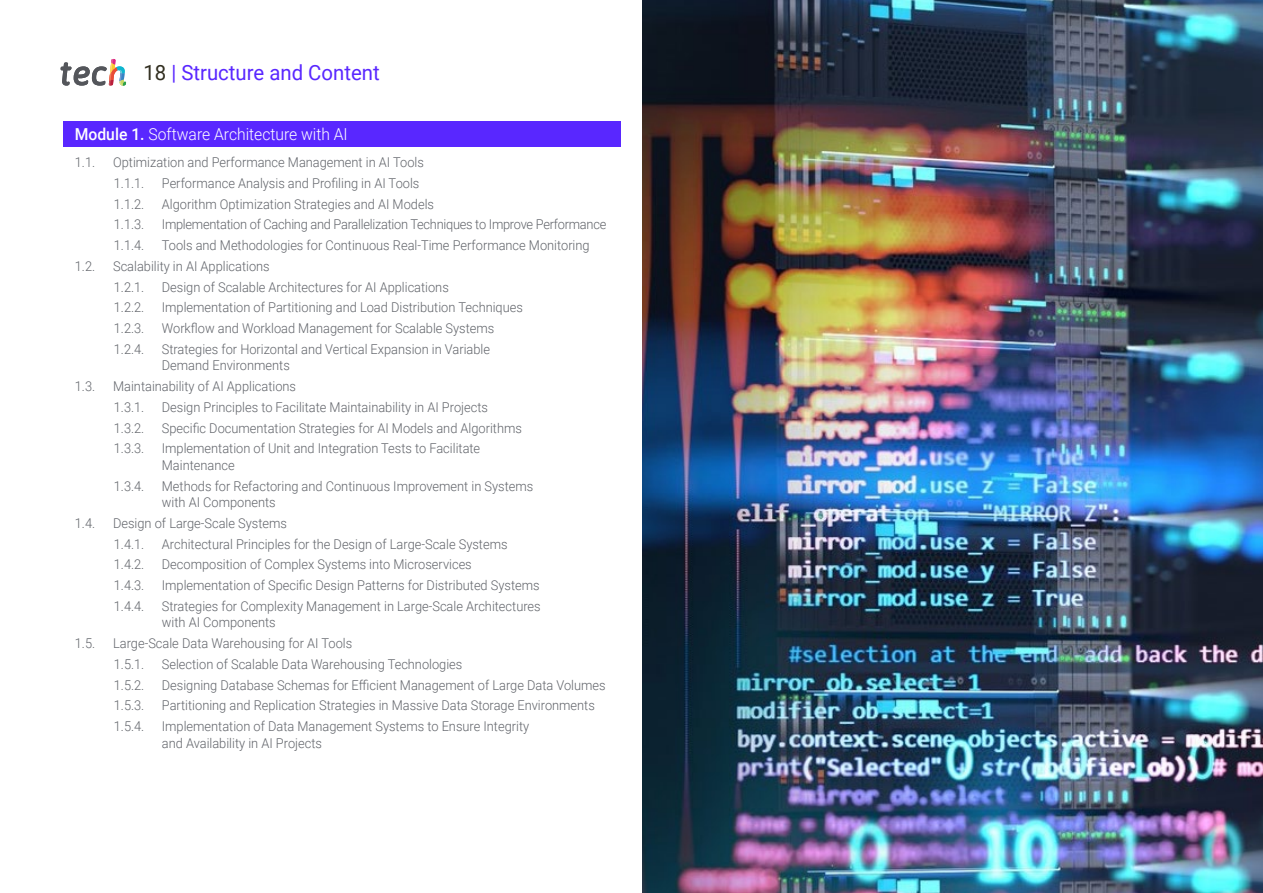
<style>
.page{position:relative;width:1263px;height:893px;background:#fff}
.page>*{position:absolute;margin:0;border:0;box-sizing:border-box;transform-origin:0 0}
.t1{font:21px "Roboto";color:#5927ff}
.t2{font:300 16.5px "Roboto";color:#fff;scale:.95 1}
.t3{font:300 13.5px/20.7px "Roboto";color:#61646a;scale:.95 1}
.t4{font:300 13.5px "Roboto";letter-spacing:-.02em;color:#61646a;scale:.95 1}
.s1{color:#312e20}
.s2{font-weight:500}
</style>
<div class="page">
<img style="left:642px;top:0;width:621px;height:893px">
<div style="left:64px;top:121px;width:557px;height:25px;background:#5927ff"></div>
<svg style="left:61px;top:59px;width:65px;height:27px"></svg>
<h1 class="t1" style="left:144px;top:57px;width:238px"><span class="s1">18</span> | Structure and Content</h1>
<p class="t2" style="left:75px;top:123px;width:289px"><span class="s2">Module 1.</span> Software Architecture with AI</p>
<p class="t3" style="left:75px;top:151px;width:23px">1.1.</p>
<p class="t3" style="left:113px;top:151px;width:329px">Optimization and Performance Management in AI Tools<br>1.1.1.</p>
<p class="t3" style="left:162px;top:172px;width:273px">Performance Analysis and Profiling in AI Tools</p>
<p class="t3" style="left:114px;top:193px;width:34px">1.1.2.</p>
<p class="t3" style="left:162px;top:193px;width:288px">Algorithm Optimization Strategies and AI Models</p>
<p class="t3" style="left:114px;top:214px;width:34px">1.1.3.</p>
<p class="t4" style="left:162px;top:215px;width:469px">Implementation of Caching and Parallelization Techniques to Improve Performance</p>
<p class="t3" style="left:114px;top:234px;width:34px">1.1.4.</p>
<p class="t3" style="left:162px;top:234px;width:452px">Tools and Methodologies for Continuous Real-Time Performance Monitoring</p>
<p class="t3" style="left:75px;top:255px;width:23px">1.2.</p>
<p class="t3" style="left:113px;top:255px;width:166px">Scalability in AI Applications<br>1.2.1.</p>
<p class="t3" style="left:162px;top:276px;width:304px">Design of Scalable Architectures for AI Applications</p>
<p class="t3" style="left:114px;top:297px;width:34px">1.2.2.</p>
<p class="t3" style="left:162px;top:297px;width:382px">Implementation of Partitioning and Load Distribution Techniques</p>
<p class="t3" style="left:114px;top:317px;width:34px">1.2.3.</p>
<p class="t3" style="left:162px;top:317px;width:352px">Workflow and Workload Management for Scalable Systems</p>
<p class="t3" style="left:114px;top:338px;width:34px">1.2.4.</p>
<p class="t3" style="left:162px;top:340px;width:347px;line-height:16.5px">Strategies for Horizontal and Vertical Expansion in Variable<br>Demand Environments</p>
<p class="t3" style="left:75px;top:375px;width:23px">1.3.</p>
<p class="t3" style="left:113px;top:375px;width:194px">Maintainability of AI Applications<br>1.3.1.</p>
<p class="t3" style="left:162px;top:396px;width:345px">Design Principles to Facilitate Maintainability in AI Projects</p>
<p class="t3" style="left:114px;top:417px;width:34px">1.3.2.</p>
<p class="t3" style="left:162px;top:417px;width:381px">Specific Documentation Strategies for AI Models and Algorithms</p>
<p class="t3" style="left:114px;top:438px;width:34px">1.3.3.</p>
<p class="t3" style="left:162px;top:440px;width:337px;line-height:16.5px">Implementation of Unit and Integration Tests to Facilitate<br>Maintenance</p>
<p class="t3" style="left:114px;top:475px;width:34px">1.3.4.</p>
<p class="t3" style="left:162px;top:477px;width:392px;line-height:16.5px">Methods for Refactoring and Continuous Improvement in Systems with AI Components</p>
<p class="t3" style="left:75px;top:512px;width:23px">1.4.</p>
<p class="t3" style="left:113px;top:512px;width:185px">Design of Large-Scale Systems<br>1.4.1.</p>
<p class="t3" style="left:162px;top:533px;width:365px">Architectural Principles for the Design of Large-Scale Systems</p>
<p class="t3" style="left:114px;top:554px;width:34px">1.4.2.</p>
<p class="t3" style="left:162px;top:554px;width:328px">Decomposition of Complex Systems into Microservices</p>
<p class="t3" style="left:114px;top:574px;width:34px">1.4.3.</p>
<p class="t3" style="left:162px;top:574px;width:399px">Implementation of Specific Design Patterns for Distributed Systems</p>
<p class="t3" style="left:114px;top:595px;width:34px">1.4.4.</p>
<p class="t3" style="left:162px;top:597px;width:400px;line-height:16.5px">Strategies for Complexity Management in Large-Scale Architectures with AI Components</p>
<p class="t3" style="left:75px;top:632px;width:23px">1.5.</p>
<p class="t3" style="left:113px;top:632px;width:253px">Large-Scale Data Warehousing for AI Tools<br>1.5.1.</p>
<p class="t3" style="left:162px;top:653px;width:318px">Selection of Scalable Data Warehousing Technologies</p>
<p class="t3" style="left:114px;top:674px;width:34px">1.5.2.</p>
<p class="t3" style="left:162px;top:674px;width:469px">Designing Database Schemas for Efficient Management of Large Data Volumes</p>
<p class="t3" style="left:114px;top:695px;width:34px">1.5.3.</p>
<p class="t3" style="left:162px;top:695px;width:457px">Partitioning and Replication Strategies in Massive Data Storage Environments</p>
<p class="t3" style="left:114px;top:715px;width:34px">1.5.4.</p>
<p class="t3" style="left:162px;top:717px;width:388px;line-height:16.5px">Implementation of Data Management Systems to Ensure Integrity and Availability in AI Projects</p>
</div>
